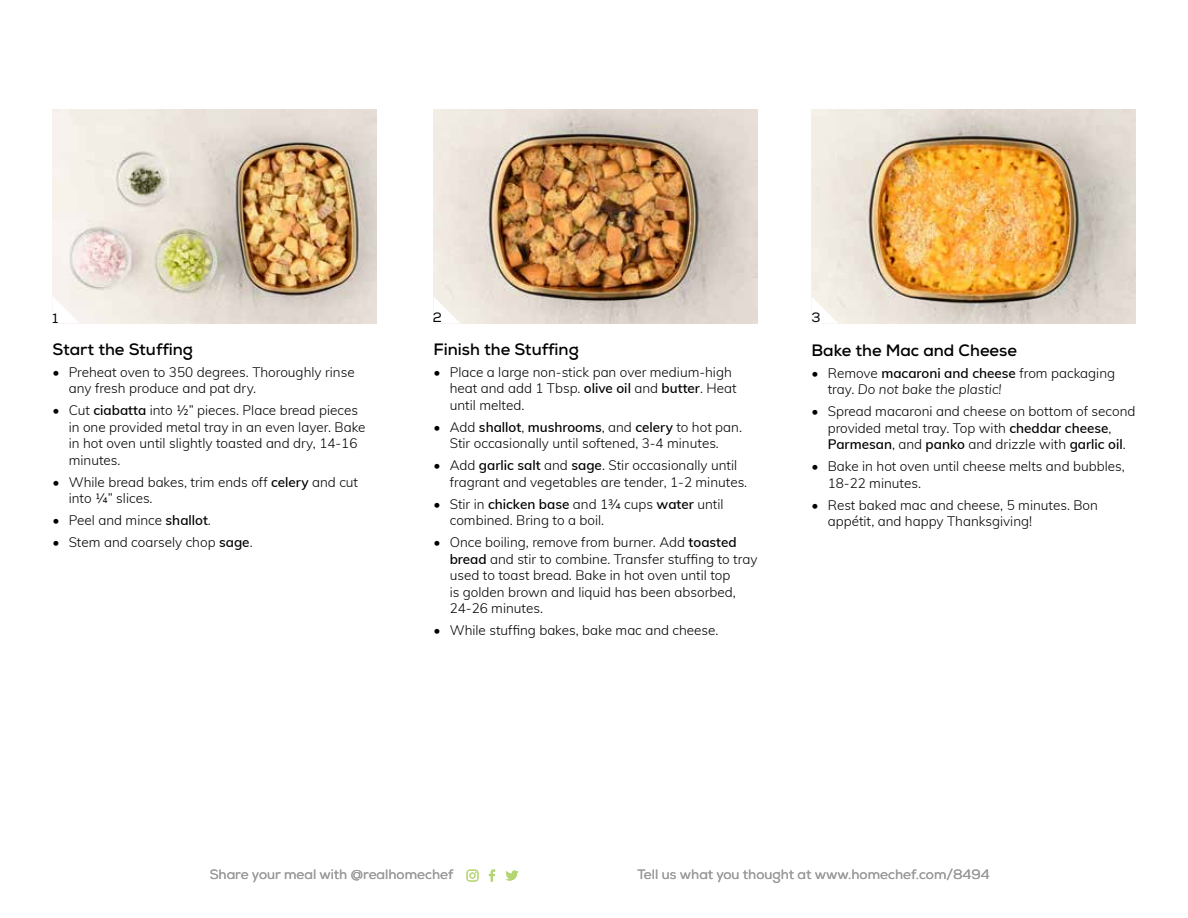
<style>
.page{position:relative;width:1188px;height:918px;background:#fff}
.page>*{position:absolute;margin:0;border:0;box-sizing:border-box;transform-origin:0 0}
.t1{font:700 16.5px "Nexa";color:#000}
.t2{font:300 13.5px/16.5px "Muli";color:#000}
.t3{font:13.5px "Nexa";color:#9a9a9a}
.t4{font:13.5px "Nexa";color:#000}
.s1{font-weight:600}
.s2{font-style:italic}
</style>
<div class="page">
<svg style="left:489px;top:870px;width:6px;height:12px"></svg>
<svg style="left:466px;top:870px;width:13px;height:12px"></svg>
<svg style="left:506px;top:871px;width:12px;height:10px"></svg>
<img style="left:812px;top:110px;width:324px;height:213px">
<img style="left:52px;top:110px;width:324px;height:213px">
<img style="left:434px;top:110px;width:324px;height:213px">
<svg style="left:52px;top:296px;width:27px;height:27px"></svg>
<svg style="left:434px;top:297px;width:27px;height:27px"></svg>
<svg style="left:812px;top:297px;width:27px;height:27px"></svg>
<p class="t4" style="left:52px;top:310px;width:7px">1</p>
<p class="t4" style="left:433px;top:309px;width:11px">2</p>
<p class="t4" style="left:812px;top:309px;width:11px">3</p>
<p class="t1" style="left:53px;top:339px;width:142px">Start the Stuffing</p>
<p class="t2" style="left:69px;top:363px;width:287px;text-indent:-16px">• Preheat oven to 350 degrees. Thoroughly rinse any fresh produce and pat dry.</p>
<p class="t2" style="left:69px;top:401px;width:298px;text-indent:-16px">• Cut <span class="s1">ciabatta</span> into ½” pieces. Place bread pieces in one provided metal tray in an even layer. Bake in hot oven until slightly toasted and dry, 14-16 minutes.</p>
<p class="t2" style="left:69px;top:473px;width:291px;text-indent:-16px">• While bread bakes, trim ends off <span class="s1">celery</span> and cut into ¼” slices.</p>
<p class="t2" style="left:53px;top:511px;width:160px">• Peel and mince <span class="s1">shallot</span>.</p>
<p class="t2" style="left:53px;top:533px;width:202px">• Stem and coarsely chop <span class="s1">sage</span>.</p>
<p class="t1" style="left:434px;top:339px;width:147px">Finish the Stuffing</p>
<p class="t2" style="left:450px;top:363px;width:288px;text-indent:-16px">• Place a large non-stick pan over medium-high heat and add 1 Tbsp. <span class="s1">olive oil</span> and <span class="s1">butter</span>. Heat until melted.</p>
<p class="t2" style="left:434px;top:418px;width:310px;text-align:center">• Add <span class="s1">shallot</span>, <span class="s1">mushrooms</span>, and <span class="s1">celery</span> to hot pan.<br>Stir occasionally until softened, 3-4 minutes.</p>
<p class="t2" style="left:450px;top:456px;width:299px;text-indent:-16px">• Add <span class="s1">garlic salt</span> and <span class="s1">sage</span>. Stir occasionally until fragrant and vegetables are tender, 1-2 minutes.</p>
<p class="t2" style="left:450px;top:495px;width:275px;text-indent:-16px">• Stir in <span class="s1">chicken base</span> and 1¾ cups <span class="s1">water</span> until combined. Bring to a boil.</p>
<p class="t2" style="left:450px;top:533px;width:309px;text-indent:-16px">• Once boiling, remove from burner. Add <span class="s1">toasted bread</span> and stir to combine. Transfer stuffing to tray used to toast bread. Bake in hot oven until top<br>is golden brown and liquid has been absorbed, 24-26 minutes.</p>
<p class="t2" style="left:434px;top:621px;width:287px">• While stuffing bakes, bake mac and cheese.</p>
<p class="t1" style="left:812px;top:340px;width:207px">Bake the Mac and Cheese</p>
<p class="t2" style="left:828px;top:364px;width:289px;text-indent:-16px">• Remove <span class="s1">macaroni and cheese</span> from packaging tray. <span class="s2">Do not bake the plastic!</span></p>
<p class="t2" style="left:812px;top:402px;width:326px;text-align:center">• Spread macaroni and cheese on bottom of second provided metal tray. Top with <span class="s1">cheddar cheese</span>,<br><span class="s1">Parmesan</span>, and <span class="s1">panko</span> and drizzle with <span class="s1">garlic oil</span>.</p>
<p class="t2" style="left:828px;top:457px;width:299px;text-indent:-16px">• Bake in hot oven until cheese melts and bubbles,<br>18-22 minutes.</p>
<p class="t2" style="left:828px;top:496px;width:272px;text-indent:-16px">• Rest baked mac and cheese, 5 minutes. Bon appétit, and happy Thanksgiving!</p>
<p class="t3" style="left:210px;top:867px;width:245px">Share your meal with @realhomechef</p>
<p class="t3" style="left:638px;top:867px;width:354px">Tell us what you thought at www.homechef.com/8494</p>
</div>
